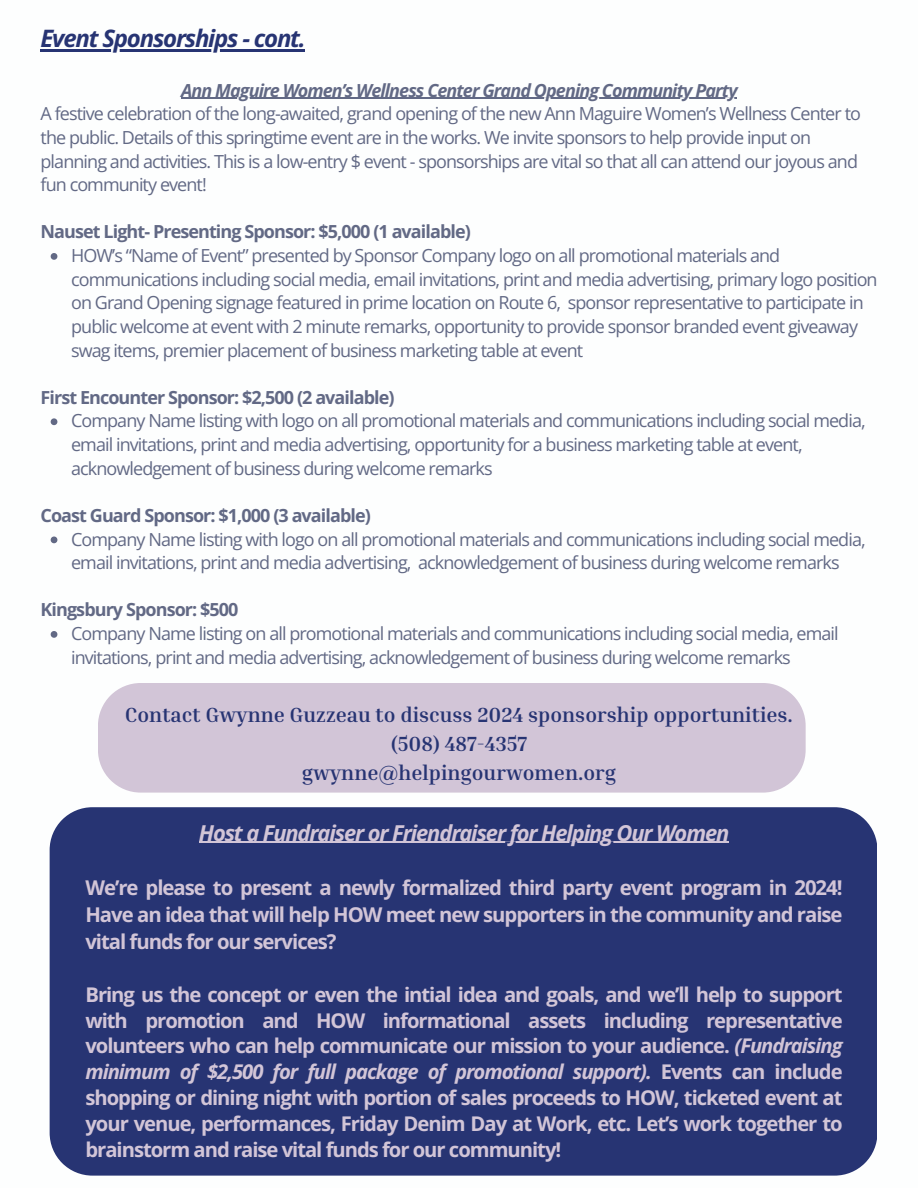
<style>
.page{position:relative;width:918px;height:1188px;background:#fff}
.page>*{position:absolute;margin:0;border:0;box-sizing:border-box;transform-origin:0 0}
.t1{font:italic 700 24px "Open Sans";letter-spacing:-.05em;color:#273473}
.t2{font:italic 700 21.9px "Open Sans";letter-spacing:-.05em;color:#d2c5d7}
.t3{font:700 21px/29.2px "Inria Serif";color:#273473;text-align:center}
.t4{font:700 20.4px/27px "Open Sans";letter-spacing:-.05em;color:#d2c5d7;text-align:justify}
.t5{font:700 20.25px/25.8px "Open Sans";letter-spacing:-.05em;color:#d2c5d7;text-align:justify}
.t6{font:18px/23.7px "Open Sans";letter-spacing:-.05em;color:#626985}
.t7{font:700 18px "Open Sans";letter-spacing:-.05em;color:#626985}
.t8{font:italic 700 18px "Open Sans";letter-spacing:-.05em;color:#626985}
.s1{font-weight:700}
.s2{font-style:italic}
</style>
<div class="page">
<div style="left:98px;top:683px;width:708px;height:110px;background:#d2c5d7"></div>
<hr style="left:41px;top:49px;width:264px;height:3px;background:#273473">
<hr style="left:181px;top:98px;width:556px;height:1px;background:#626985">
<svg style="left:51px;top:253px;width:6px;height:7px"></svg>
<svg style="left:51px;top:418px;width:6px;height:7px"></svg>
<svg style="left:51px;top:537px;width:6px;height:6px"></svg>
<svg style="left:51px;top:631px;width:6px;height:7px"></svg>
<div style="left:50px;top:807px;width:827px;height:369px;background:#273473"></div>
<hr style="left:199px;top:842px;width:529px;height:1px;background:#d2c5d7">
<h1 class="t1" style="left:41px;top:22px;width:267px">Event Sponsorships - cont.</h1>
<p class="t8" style="left:181px;top:77px;width:558px">Ann Maguire Women’s Wellness Center Grand Opening Community Party</p>
<p class="t6" style="left:41px;top:101px;width:822px">A festive celebration of the long-awaited, grand opening of the new Ann Maguire Women’s Wellness Center to the public. Details of this springtime event are in the works. We invite sponsors to help provide input on planning and activities. This is a low-entry $ event - sponsorships are vital so that all can attend our joyous and fun community event!</p>
<h3 class="t7" style="left:41px;top:219px;width:432px">Nauset Light- Presenting Sponsor: $5,000 (1 available)</h3>
<p class="t6" style="left:71px;top:243px;width:808px">HOW’s “Name of Event” presented by Sponsor Company logo on all promotional materials and communications including social media, email invitations, print and media advertising, primary logo position on Grand Opening signage featured in prime location on Route 6, sponsor representative to participate in public welcome at event with 2 minute remarks, opportunity to provide sponsor branded event giveaway swag items, premier placement of business marketing table at event</p>
<h3 class="t6" style="left:71px;top:385px;width:796px;text-indent:-31px"><span class="s1">First Encounter Sponsor: $2,500 (2 available)<br></span>Company Name listing with logo on all promotional materials and communications including social media, email invitations, print and media advertising, opportunity for a business marketing table at event, acknowledgement of business during welcome remarks</h3>
<h3 class="t7" style="left:41px;top:503px;width:332px">Coast Guard Sponsor: $1,000 (3 available)</h3>
<p class="t6" style="left:71px;top:527px;width:796px">Company Name listing with logo on all promotional materials and communications including social media,</p>
<h3 class="t6" style="left:71px;top:550px;width:770px">email invitations, print and media advertising, acknowledgement of business during welcome remarks</h3>
<h3 class="t7" style="left:41px;top:597px;width:200px">Kingsbury Sponsor: $500</h3>
<p class="t6" style="left:71px;top:621px;width:769px">Company Name listing on all promotional materials and communications including social media, email</p>
<h3 class="t6" style="left:71px;top:645px;width:721px">invitations, print and media advertising, acknowledgement of business during welcome remarks</h3>
<h2 class="t3" style="left:125px;top:699px;width:670px">Contact Gwynne Guzzeau to discuss 2024 sponsorship opportunities. (508) 487-4357<br>gwynne@helpingourwomen.org</h2>
<p class="t2" style="left:199px;top:817px;width:532px">Host a Fundraiser or Friendraiser for Helping Our Women</p>
<h2 class="t4" style="left:85px;top:873px;width:759px">We’re please to present a newly formalized third party event program in 2024!<br>Have an idea that will help HOW meet new supporters in the community and raise vital funds for our services?</h2>
<h1 class="t5" style="left:85px;top:981px;width:759px">Bring us the concept or even the intial idea and goals, and we’ll help to support with promotion and HOW informational assets including representative volunteers who can help communicate our mission to your audience. <span class="s2">(Fundraising minimum of $2,500 for full package of promotional support).</span> Events can include shopping or dining night with portion of sales proceeds to HOW, ticketed event at your venue, performances, Friday Denim Day at Work, etc. Let’s work together to brainstorm and raise vital funds for our community!</h1>
</div>
